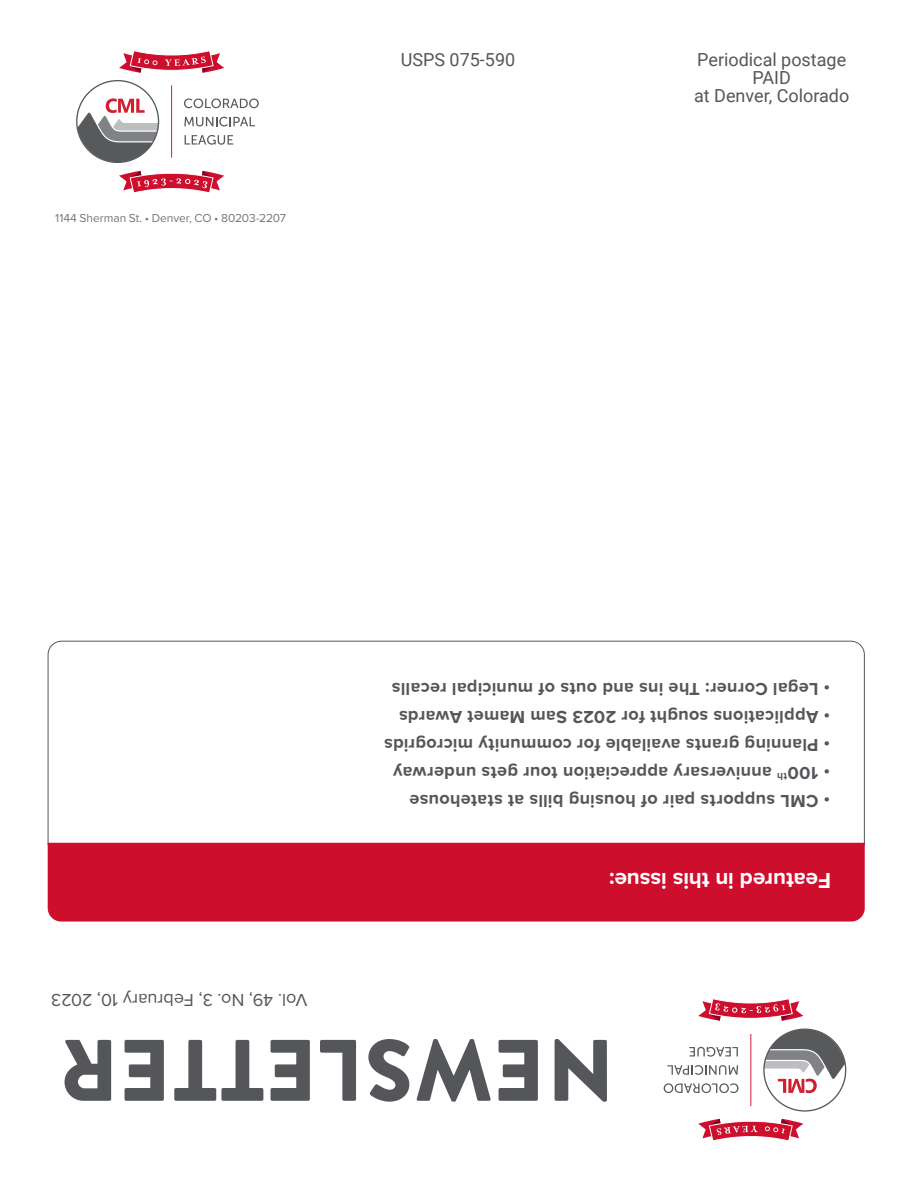
<style>
.page{position:relative;width:918px;height:1188px;background:#fff}
.page>*{position:absolute;margin:0;border:0;box-sizing:border-box;transform-origin:0 0}
.t1{font:900 87px "Brandon Grotesque";letter-spacing:.02em;color:#54565a}
.t2{font:700 22.5px "Proxima Nova";letter-spacing:-.005em;color:#fff}
.t3{font:700 18px "Proxima Nova";letter-spacing:.015em;color:#54565a}
.t4{font:18px/18px "Roboto";color:#54565a;text-align:center}
.t5{font:18px "Proxima Nova";color:#54565a}
.t6{font:12px "Proxima Nova";letter-spacing:-.005em;color:#76777b}
</style>
<div class="page">
<svg style="left:47px;top:640px;width:818px;height:205px"></svg>
<div style="left:48px;top:843px;width:817px;height:79px;background:#ce0e2d"></div>
<hr style="left:171px;top:85px;width:1px;height:73px;background:#cf202f">
<svg style="left:77px;top:98px;width:82px;height:64px"></svg>
<svg style="left:184px;top:98px;width:75px;height:10px"></svg>
<svg style="left:184px;top:117px;width:71px;height:9px"></svg>
<svg style="left:185px;top:135px;width:48px;height:10px"></svg>
<svg style="left:119px;top:50px;width:105px;height:23px"></svg>
<svg style="left:119px;top:171px;width:105px;height:22px"></svg>
<hr style="left:750px;top:1034px;width:1px;height:72px;background:#cf202f">
<svg style="left:764px;top:1029px;width:81px;height:64px"></svg>
<svg style="left:664px;top:1083px;width:75px;height:10px"></svg>
<svg style="left:667px;top:1065px;width:71px;height:10px"></svg>
<svg style="left:689px;top:1047px;width:49px;height:10px"></svg>
<svg style="left:698px;top:1119px;width:105px;height:22px"></svg>
<svg style="left:698px;top:998px;width:105px;height:23px"></svg>
<p class="t6" style="left:55px;top:209px;width:232px">1144 Sherman St. • Denver, CO • 80203-2207</p>
<p class="t4" style="left:401px;top:50px;width:116px">USPS 075-590</p>
<p class="t4" style="left:694px;top:50px;width:157px">Periodical postage<br>PAID<br>at Denver, Colorado</p>
<p class="t5" style="left:307px;top:1014px;width:258px;rotate:-180deg">Vol. 49, No. 3, February 10, 2023</p>
<p class="t3" style="left:830px;top:703px;width:440px;rotate:-180deg">• Legal Corner: The ins and outs of municipal recalls</p>
<p class="t3" style="left:830px;top:730px;width:433px;rotate:-180deg">• Applications sought for 2023 Sam Mamet Awards</p>
<p class="t3" style="left:830px;top:758px;width:447px;rotate:-180deg">• Planning grants available for community microgrids</p>
<p class="t3" style="left:830px;top:786px;width:438px;rotate:-180deg">• 100<sup>th</sup> anniversary appreciation tour gets underway</p>
<p class="t3" style="left:830px;top:814px;width:422px;rotate:-180deg">• CML supports pair of housing bills at statehouse</p>
<p class="t2" style="left:831px;top:898px;width:223px;rotate:-180deg">Featured in this issue:</p>
<h1 class="t1" style="left:614px;top:1132px;width:556px;rotate:-180deg">NEWSLETTER</h1>
</div>
